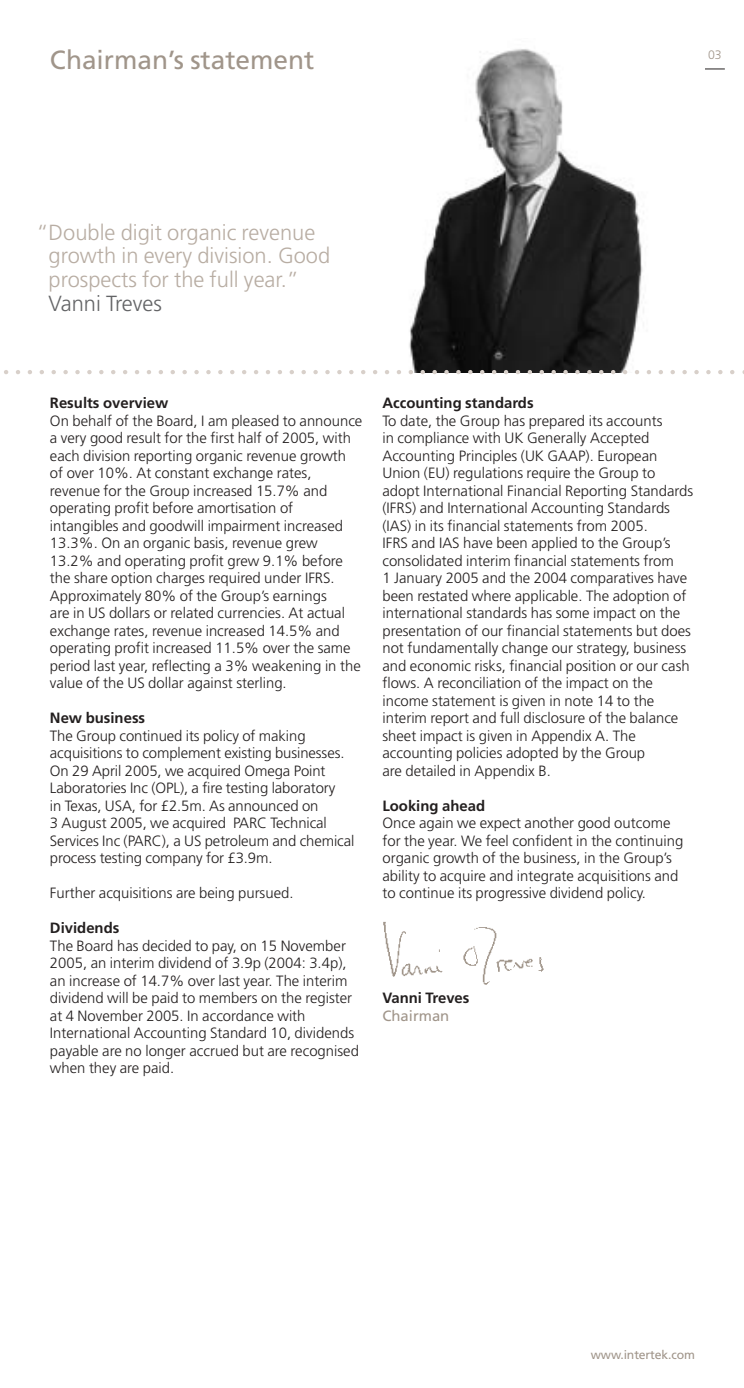
<style>
.page{position:relative;width:744px;height:1388px;background:#fff}
.page>*{position:absolute;margin:0;border:0;box-sizing:border-box;transform-origin:0 0}
.t1{font:26.25px "Frutiger";color:#a0958a}
.t2{font:300 21.88px/23.6px "Frutiger";color:#b8ada3}
.t3{font:300 21.88px "Frutiger";color:#636466}
.t4{font:300 14.88px/17.5px "Frutiger";color:#231f1f}
.t5{font:700 14.88px "Frutiger";color:#231f1f}
.t6{font:14.88px "Frutiger";color:#a0958a}
.t7{font:12.25px "Frutiger";letter-spacing:-.01em;color:#a0958a}
.t8{font:300 12.25px "Frutiger";color:#a0958a}
</style>
<div class="page">
<img style="left:409px;top:49px;width:235px;height:321px">
<svg style="left:4px;top:370px;width:740px;height:4px"></svg>
<svg style="left:705px;top:69px;width:20px;height:1px"></svg>
<img style="left:383px;top:921px;width:161px;height:64px">
<h1 class="t1" style="left:50px;top:50px;width:266px">Chairman’s statement</h1>
<p class="t8" style="left:708px;top:50px;width:15px">03</p>
<h2 class="t2" style="left:49px;top:222px;width:283px;text-indent:-12px">“Double digit organic revenue growth in every division. Good prospects for the full year.”</h2>
<h2 class="t3" style="left:49px;top:294px;width:115px">Vanni Treves</h2>
<p class="t5" style="left:50px;top:397px;width:120px">Results overview</p>
<p class="t4" style="left:50px;top:413px;width:314px">On behalf of the Board, I am pleased to announce a very good result for the first half of 2005, with each division reporting organic revenue growth of over 10%. At constant exchange rates, revenue for the Group increased 15.7% and operating profit before amortisation of intangibles and goodwill impairment increased 13.3%. On an organic basis, revenue grew 13.2% and operating profit grew 9.1% before the share option charges required under IFRS.<br>Approximately 80% of the Group’s earnings<br>are in US dollars or related currencies. At actual exchange rates, revenue increased 14.5% and operating profit increased 11.5% over the same period last year, reflecting a 3% weakening in the value of the US dollar against sterling.</p>
<p class="t5" style="left:50px;top:712px;width:97px">New business</p>
<p class="t4" style="left:50px;top:728px;width:306px">The Group continued its policy of making acquisitions to complement existing businesses.<br>On 29 April 2005, we acquired Omega Point Laboratories Inc (OPL), a fire testing laboratory<br>in Texas, USA, for £2.5m. As announced on<br>3 August 2005, we acquired PARC Technical Services Inc (PARC), a US petroleum and chemical process testing company for £3.9m.</p>
<p class="t4" style="left:50px;top:885px;width:245px">Further acquisitions are being pursued.</p>
<p class="t5" style="left:50px;top:922px;width:71px">Dividends</p>
<p class="t4" style="left:50px;top:938px;width:310px">The Board has decided to pay, on 15 November 2005, an interim dividend of 3.9p (2004: 3.4p), an increase of 14.7% over last year. The interim dividend will be paid to members on the register at 4 November 2005. In accordance with International Accounting Standard 10, dividends payable are no longer accrued but are recognised when they are paid.</p>
<p class="t5" style="left:382px;top:397px;width:153px">Accounting standards</p>
<p class="t4" style="left:382px;top:413px;width:312px">To date, the Group has prepared its accounts<br>in compliance with UK Generally Accepted Accounting Principles (UK GAAP). European Union (EU) regulations require the Group to adopt International Financial Reporting Standards (IFRS) and International Accounting Standards (IAS) in its financial statements from 2005.<br>IFRS and IAS have been applied to the Group’s consolidated interim financial statements from<br>1 January 2005 and the 2004 comparatives have been restated where applicable. The adoption of international standards has some impact on the presentation of our financial statements but does not fundamentally change our strategy, business and economic risks, financial position or our cash flows. A reconciliation of the impact on the income statement is given in note 14 to the interim report and full disclosure of the balance sheet impact is given in Appendix A. The accounting policies adopted by the Group<br>are detailed in Appendix B.</p>
<p class="t5" style="left:382px;top:799px;width:104px">Looking ahead</p>
<p class="t4" style="left:382px;top:815px;width:302px">Once again we expect another good outcome for the year. We feel confident in the continuing organic growth of the business, in the Group’s ability to acquire and integrate acquisitions and to continue its progressive dividend policy.</p>
<p class="t5" style="left:382px;top:992px;width:89px">Vanni Treves</p>
<p class="t6" style="left:382px;top:1009px;width:68px">Chairman</p>
<p class="t7" style="left:591px;top:1349px;width:106px">www.intertek.com</p>
</div>
